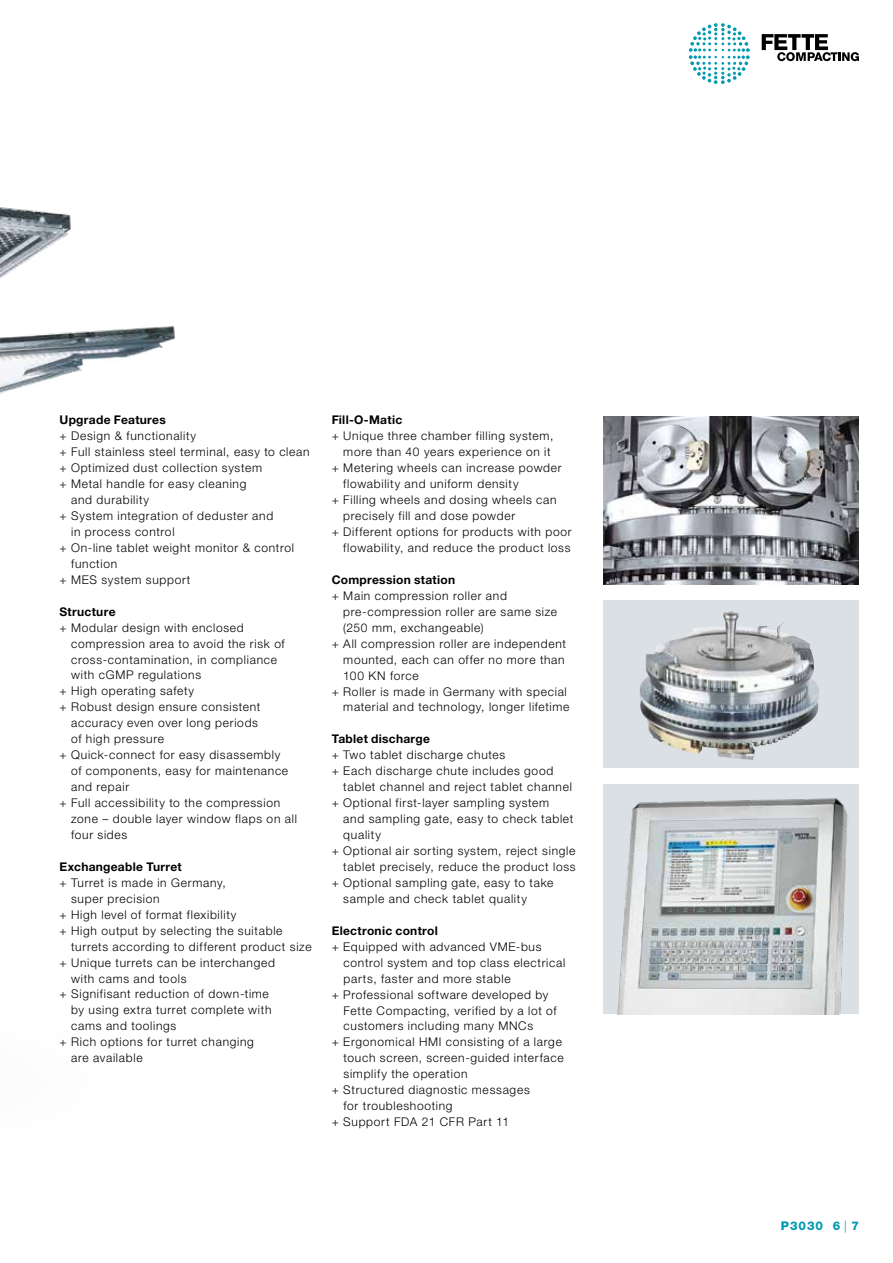
<style>
.page{position:relative;width:893px;height:1263px;background:#fff}
.page>*{position:absolute;margin:0;border:0;box-sizing:border-box;transform-origin:0 0}
.t1{font:300 12px "Helvetica Neue LT Pro";letter-spacing:.06em;color:#000}
.t2{font:700 12px "Helvetica Neue LT Pro";letter-spacing:.025em;color:#000}
.t3{font:800 12px "Helvetica Neue LT Pro";letter-spacing:.08em;color:#009ab1}
.s1{font-weight:300}
</style>
<div class="page">
<svg style="left:762px;top:34px;width:97px;height:27px"></svg>
<svg style="left:689px;top:23px;width:61px;height:61px"></svg>
<img style="left:0;top:207px;width:176px;height:187px">
<img style="left:604px;top:417px;width:255px;height:167px">
<svg style="left:604px;top:600px;width:255px;height:168px;background:#cfd4d8"></svg>
<img style="left:639px;top:612px;width:139px;height:148px">
<img style="left:604px;top:784px;width:255px;height:230px">
<p class="t2" style="left:60px;top:413px;width:108px">Upgrade Features</p>
<p class="t1" style="left:60px;top:429px;width:138px">+ Design &amp; functionality</p>
<p class="t1" style="left:60px;top:444px;width:252px">+ Full stainless steel terminal, easy to clean</p>
<p class="t1" style="left:60px;top:460px;width:204px">+ Optimized dust collection system</p>
<p class="t1" style="left:60px;top:476px;width:188px">+ Metal handle for easy cleaning</p>
<p class="t1" style="left:71px;top:492px;width:80px">and durability</p>
<p class="t1" style="left:60px;top:508px;width:215px">+ System integration of deduster and</p>
<p class="t1" style="left:71px;top:524px;width:105px">in process control</p>
<p class="t1" style="left:60px;top:540px;width:236px">+ On-line tablet weight monitor &amp; control</p>
<p class="t1" style="left:71px;top:556px;width:48px">function</p>
<p class="t1" style="left:60px;top:572px;width:133px">+ MES system support</p>
<p class="t2" style="left:60px;top:604px;width:58px">Structure</p>
<p class="t1" style="left:60px;top:620px;width:186px">+ Modular design with enclosed</p>
<p class="t1" style="left:71px;top:636px;width:215px">compression area to avoid the risk of</p>
<p class="t1" style="left:71px;top:652px;width:207px">cross-contamination, in compliance</p>
<p class="t1" style="left:71px;top:668px;width:131px">with cGMP regulations</p>
<p class="t1" style="left:60px;top:684px;width:136px">+ High operating safety</p>
<p class="t1" style="left:60px;top:700px;width:202px">+ Robust design ensure consistent</p>
<p class="t1" style="left:71px;top:716px;width:188px">accuracy even over long periods</p>
<p class="t1" style="left:71px;top:732px;width:94px">of high pressure</p>
<p class="t1" style="left:60px;top:748px;width:222px">+ Quick-connect for easy disassembly</p>
<p class="t1" style="left:71px;top:763px;width:219px">of components, easy for maintenance</p>
<p class="t1" style="left:71px;top:779px;width:60px">and repair</p>
<p class="t1" style="left:60px;top:795px;width:222px">+ Full accessibility to the compression</p>
<p class="t1" style="left:71px;top:811px;width:227px">zone – double layer window flaps on all</p>
<p class="t1" style="left:71px;top:827px;width:58px">four sides</p>
<p class="t2" style="left:60px;top:859px;width:124px">Exchangeable Turret</p>
<p class="t1" style="left:60px;top:875px;width:168px">+ Turret is made in Germany,</p>
<p class="t1" style="left:71px;top:891px;width:90px">super precision</p>
<p class="t1" style="left:60px;top:907px;width:178px">+ High level of format flexibility</p>
<p class="t1" style="left:60px;top:923px;width:224px">+ High output by selecting the suitable</p>
<p class="t1" style="left:71px;top:939px;width:242px">turrets according to different product size</p>
<p class="t1" style="left:60px;top:955px;width:217px">+ Unique turrets can be interchanged</p>
<p class="t1" style="left:71px;top:971px;width:117px">with cams and tools</p>
<p class="t1" style="left:60px;top:987px;width:211px">+ Signifisant reduction of down-time</p>
<p class="t1" style="left:71px;top:1003px;width:202px">by using extra turret complete with</p>
<p class="t1" style="left:71px;top:1019px;width:107px">cams and toolings</p>
<p class="t1" style="left:60px;top:1035px;width:196px">+ Rich options for turret changing</p>
<p class="t1" style="left:71px;top:1051px;width:73px">are available</p>
<p class="t2" style="left:332px;top:413px;width:72px">Fill-O-Matic</p>
<p class="t1" style="left:332px;top:429px;width:223px">+ Unique three chamber filling system,</p>
<p class="t1" style="left:343px;top:445px;width:209px">more than 40 years experience on it</p>
<p class="t1" style="left:332px;top:461px;width:231px">+ Metering wheels can increase powder</p>
<p class="t1" style="left:343px;top:477px;width:177px">flowability and uniform density</p>
<p class="t1" style="left:332px;top:492px;width:226px">+ Filling wheels and dosing wheels can</p>
<p class="t1" style="left:343px;top:508px;width:173px">precisely fill and dose powder</p>
<p class="t1" style="left:332px;top:524px;width:241px">+ Different options for products with poor</p>
<p class="t1" style="left:343px;top:540px;width:229px">flowability, and reduce the product loss</p>
<p class="t2" style="left:332px;top:572px;width:125px">Compression station</p>
<p class="t1" style="left:332px;top:588px;width:177px">+ Main compression roller and</p>
<p class="t1" style="left:343px;top:604px;width:215px">pre-compression roller are same size</p>
<p class="t1" style="left:343px;top:620px;width:142px">(250 mm, exchangeable)</p>
<p class="t1" style="left:332px;top:636px;width:236px">+ All compression roller are independent</p>
<p class="t1" style="left:343px;top:652px;width:223px">mounted, each can offer no more than</p>
<p class="t1" style="left:343px;top:668px;width:77px">100 KN force</p>
<p class="t1" style="left:332px;top:684px;width:237px">+ Roller is made in Germany with special</p>
<p class="t1" style="left:343px;top:700px;width:228px">material and technology, longer lifetime</p>
<p class="t2" style="left:332px;top:732px;width:100px">Tablet discharge</p>
<p class="t1" style="left:332px;top:748px;width:175px">+ Two tablet discharge chutes</p>
<p class="t1" style="left:332px;top:764px;width:223px">+ Each discharge chute includes good</p>
<p class="t1" style="left:343px;top:780px;width:230px">tablet channel and reject tablet channel</p>
<p class="t1" style="left:332px;top:795px;width:219px">+ Optional first-layer sampling system</p>
<p class="t1" style="left:343px;top:811px;width:232px">and sampling gate, easy to check tablet</p>
<p class="t1" style="left:343px;top:827px;width:39px">quality</p>
<p class="t1" style="left:332px;top:843px;width:245px">+ Optional air sorting system, reject single</p>
<p class="t1" style="left:343px;top:859px;width:234px">tablet precisely, reduce the product loss</p>
<p class="t1" style="left:332px;top:875px;width:223px">+ Optional sampling gate, easy to take</p>
<p class="t1" style="left:343px;top:891px;width:185px">sample and check tablet quality</p>
<p class="t2" style="left:332px;top:923px;width:108px">Electronic control</p>
<p class="t1" style="left:332px;top:939px;width:211px">+ Equipped with advanced VME-bus</p>
<p class="t1" style="left:344px;top:955px;width:223px">control system and top class electrical</p>
<p class="t1" style="left:344px;top:971px;width:168px">parts, faster and more stable</p>
<p class="t1" style="left:332px;top:987px;width:218px">+ Professional software developed by</p>
<p class="t1" style="left:344px;top:1003px;width:215px">Fette Compacting, verified by a lot of</p>
<p class="t1" style="left:344px;top:1019px;width:191px">customers including many MNCs</p>
<p class="t1" style="left:332px;top:1035px;width:232px">+ Ergonomical HMI consisting of a large</p>
<p class="t1" style="left:344px;top:1051px;width:222px">touch screen, screen-guided interface</p>
<p class="t1" style="left:344px;top:1067px;width:125px">simplify the operation</p>
<p class="t1" style="left:332px;top:1083px;width:200px">+ Structured diagnostic messages</p>
<p class="t1" style="left:344px;top:1098px;width:111px">for troubleshooting</p>
<p class="t1" style="left:332px;top:1114px;width:179px">+ Support FDA 21 CFR Part 11</p>
<p class="t3" style="left:781px;top:1219px;width:80px">P3030 6 <span class="s1">|</span> 7</p>
</div>
